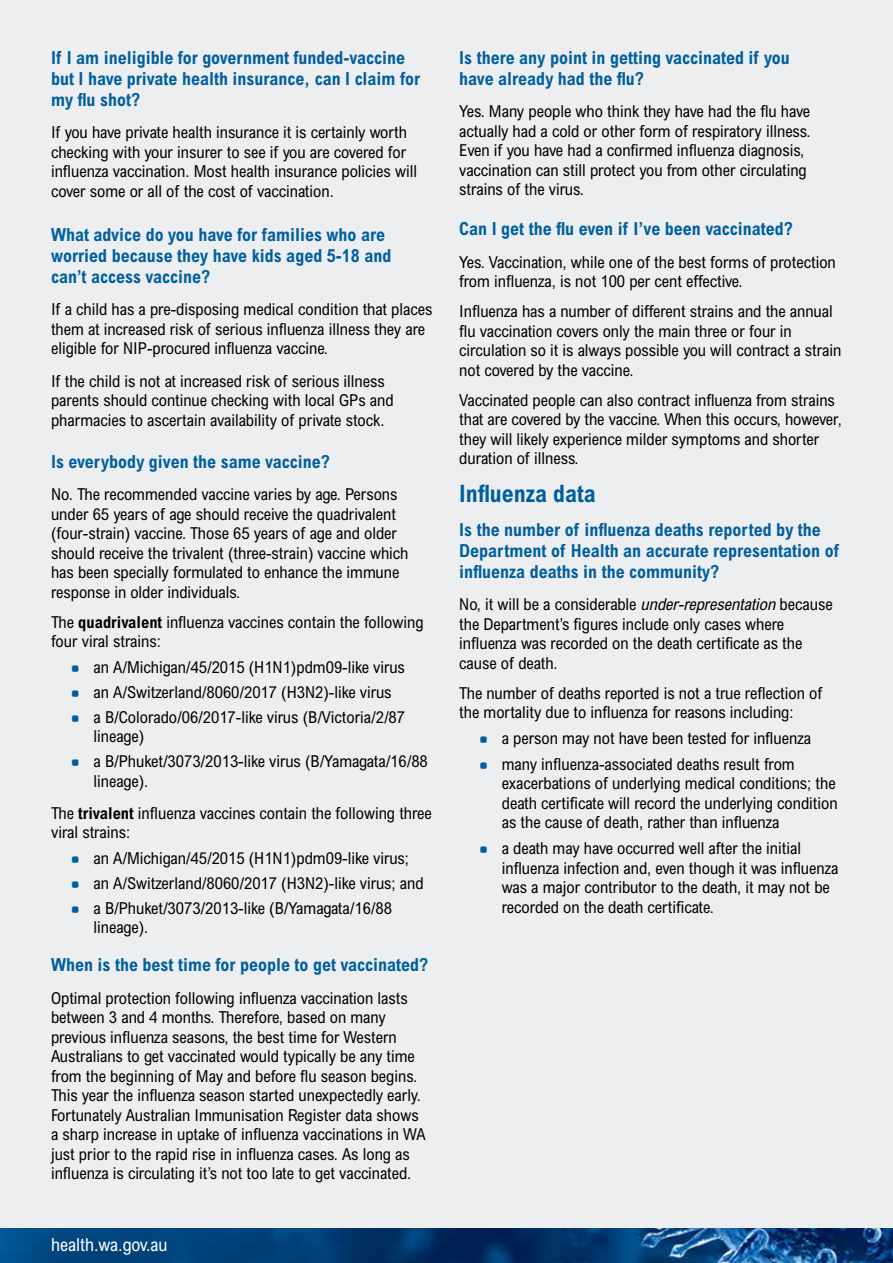
<style>
.page{position:relative;width:893px;height:1263px;background:#edeef0}
.page>*{position:absolute;margin:0;border:0;box-sizing:border-box;transform-origin:0 0}
.t1{font:700 condensed 24px "Arial MT Std";color:#005f9e}
.t2{font:700 condensed 18px/21px "Arial MT Std";color:#005f9e}
.t3{font:condensed 18px "Arial MT Std";color:#fff}
.t4{font:condensed 16.5px/19.5px "Arial MT Std";color:#000}
.s1{font-weight:700}
.s2{font-style:italic}
</style>
<div class="page">
<img style="left:0;top:1229px;width:893px;height:34px">
<p class="t2" style="left:51px;top:47px;width:370px">If I am ineligible for government funded-vaccine but I have private health insurance, can I claim for my flu shot?</p>
<p class="t4" style="left:51px;top:122px;width:367px">If you have private health insurance it is certainly worth checking with your insurer to see if you are covered for influenza vaccination. Most health insurance policies will cover some or all of the cost of vaccination.</p>
<p class="t2" style="left:51px;top:224px;width:342px">What advice do you have for families who are worried because they have kids aged 5-18 and can’t access vaccine?</p>
<p class="t4" style="left:51px;top:299px;width:383px">If a child has a pre-disposing medical condition that places them at increased risk of serious influenza illness they are eligible for NIP-procured influenza vaccine.</p>
<p class="t4" style="left:51px;top:371px;width:344px">If the child is not at increased risk of serious illness parents should continue checking with local GPs and pharmacies to ascertain availability of private stock.</p>
<p class="t2" style="left:51px;top:451px;width:280px">Is everybody given the same vaccine?</p>
<p class="t4" style="left:51px;top:484px;width:359px">No. The recommended vaccine varies by age. Persons under 65 years of age should receive the quadrivalent (four-strain) vaccine. Those 65 years of age and older should receive the trivalent (three-strain) vaccine which has been specially formulated to enhance the immune response in older individuals.</p>
<p class="t4" style="left:51px;top:612px;width:374px">The <span class="s1">quadrivalent</span> influenza vaccines contain the following four viral strains:</p>
<p class="t4" style="left:94px;top:655px;width:313px;line-height:24.8px">an A/Michigan/45/2015 (H1N1)pdm09-like virus an A/Switzerland/8060/2017 (H3N2)-like virus<br>a B/Colorado/06/2017-like virus (B/Victoria/2/87</p>
<p class="t4" style="left:94px;top:724px;width:336px;line-height:24.8px">lineage)<br>a B/Phuket/3073/2013-like virus (B/Yamagata/16/88</p>
<p class="t4" style="left:51px;top:764px;width:382px;line-height:32.2px;text-indent:43px">lineage).<br>The <span class="s1">trivalent</span> influenza vaccines contain the following three</p>
<p class="t4" style="left:94px;top:820px;width:332px;line-height:25.2px;text-indent:-43px">viral strains:<br>an A/Michigan/45/2015 (H1N1)pdm09-like virus; an A/Switzerland/8060/2017 (H3N2)-like virus; and a B/Phuket/3073/2013-like (B/Yamagata/16/88</p>
<p class="t4" style="left:94px;top:917px;width:56px">lineage).</p>
<p class="t2" style="left:51px;top:954px;width:379px">When is the best time for people to get vaccinated?</p>
<p class="t4" style="left:51px;top:988px;width:376px">Optimal protection following influenza vaccination lasts between 3 and 4 months. Therefore, based on many previous influenza seasons, the best time for Western Australians to get vaccinated would typically be any time from the beginning of May and before flu season begins.<br>This year the influenza season started unexpectedly early.<br>Fortunately Australian Immunisation Register data shows a sharp increase in uptake of influenza vaccinations in WA just prior to the rapid rise in influenza cases. As long as influenza is circulating it’s not too late to get vaccinated.</p>
<p class="t3" style="left:51px;top:1234px;width:118px">health.wa.gov.au</p>
<p class="t2" style="left:459px;top:47px;width:332px">Is there any point in getting vaccinated if you have already had the flu?</p>
<p class="t4" style="left:459px;top:101px;width:353px">Yes. Many people who think they have had the flu have actually had a cold or other form of respiratory illness.<br>Even if you have had a confirmed influenza diagnosis, vaccination can still protect you from other circulating strains of the virus.</p>
<p class="t2" style="left:459px;top:218px;width:335px">Can I get the flu even if I’ve been vaccinated?</p>
<p class="t4" style="left:459px;top:252px;width:378px">Yes. Vaccination, while one of the best forms of protection from influenza, is not 100 per cent effective.</p>
<p class="t4" style="left:459px;top:301px;width:384px">Influenza has a number of different strains and the annual flu vaccination covers only the main three or four in circulation so it is always possible you will contract a strain not covered by the vaccine.</p>
<p class="t4" style="left:459px;top:390px;width:384px">Vaccinated people can also contract influenza from strains that are covered by the vaccine. When this occurs, however, they will likely experience milder symptoms and shorter duration of illness.</p>
<h1 class="t1" style="left:459px;top:480px;width:138px">Influenza data</h1>
<p class="t2" style="left:459px;top:519px;width:381px">Is the number of influenza deaths reported by the<br>Department of Health an accurate representation of influenza deaths in the community?</p>
<p class="t4" style="left:459px;top:594px;width:375px">No, it will be a considerable <span class="s2">under-representation</span> because the Department’s figures include only cases where influenza was recorded on the death certificate as the cause of death.</p>
<p class="t4" style="left:459px;top:683px;width:364px">The number of deaths reported is not a true reflection of the mortality due to influenza for reasons including:</p>
<p class="t4" style="left:502px;top:725px;width:311px;line-height:26px">a person may not have been tested for influenza many influenza-associated deaths result from</p>
<p class="t4" style="left:502px;top:773px;width:337px">exacerbations of underlying medical conditions; the death certificate will record the underlying condition as the cause of death, rather than influenza</p>
<p class="t4" style="left:502px;top:838px;width:338px">a death may have occurred well after the initial influenza infection and, even though it was influenza was a major contributor to the death, it may not be recorded on the death certificate.</p>
</div>
